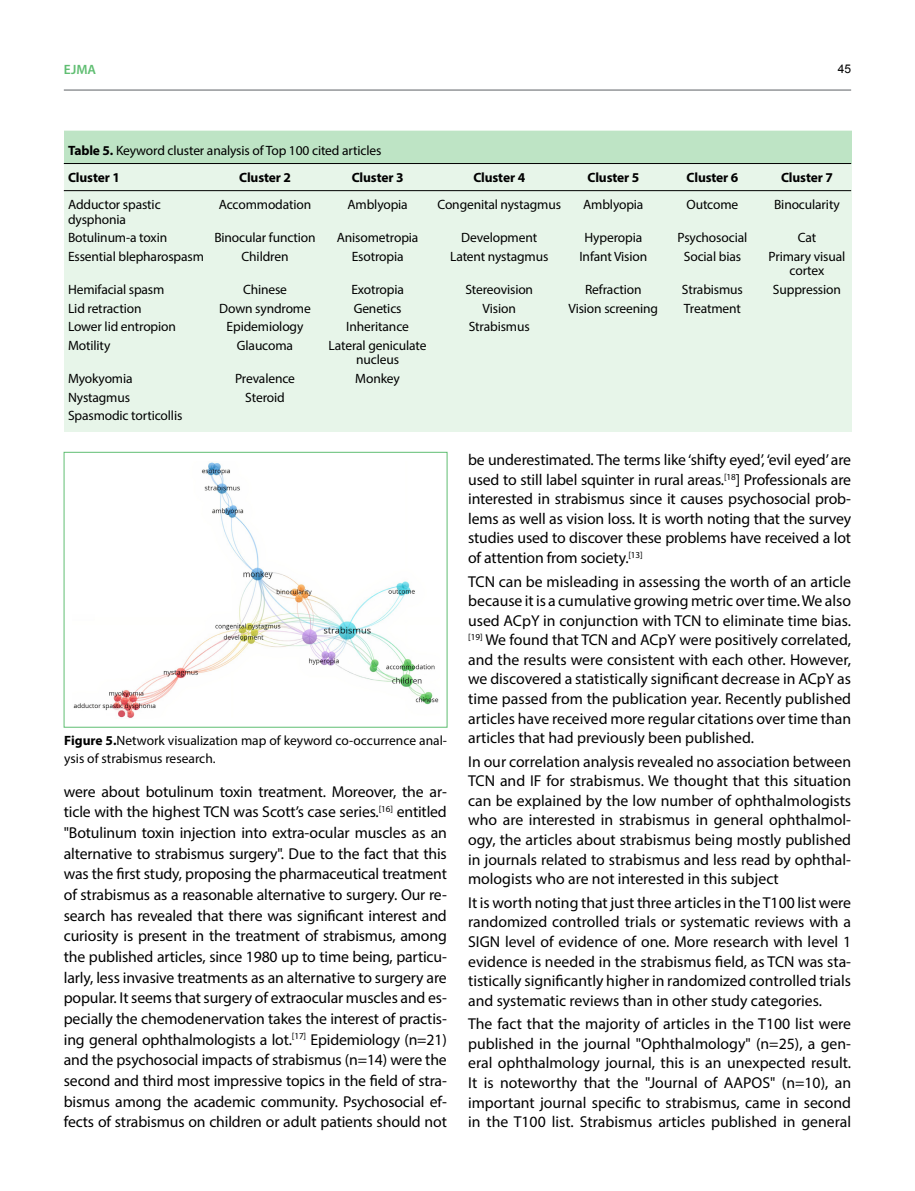
<style>
.page{position:relative;width:915px;height:1191px;background:#fff}
.page>*{position:absolute;margin:0;border:0;box-sizing:border-box;transform-origin:0 0}
.t1{font:15.75px/19.5px "Myriad Pro";color:#000;text-align:justify}
.t2{font:13.5px/14.4px "Myriad Pro";letter-spacing:-.01em;color:#000}
.t3{font:700 13.5px "Myriad Pro";letter-spacing:-.01em;color:#000}
.t4{font:600 13.5px "Myriad Pro";color:#60be72}
.t5{font:12px "Arial";color:#000}
.s1{font-weight:700}
</style>
<div class="page">
<hr style="left:64px;top:89px;width:786px;height:2px;background:#939598">
<div style="left:64px;top:131px;width:786px;height:301px;background:#e7f5e9"></div>
<div style="left:64px;top:131px;width:786px;height:32px;background:#bee4c5"></div>
<hr style="left:64px;top:163px;width:786px;height:1px;background:#000">
<hr style="left:64px;top:190px;width:786px;height:1px;background:#000">
<img style="left:73px;top:462px;width:366px;height:256px">
<p class="t4" style="left:64px;top:61px;width:34px">EJMA</p>
<p class="t5" style="left:837px;top:60px;width:15px">45</p>
<p class="t2" style="left:68px;top:136px;width:315px;line-height:27.2px"><span class="s1">Table 5.</span> Keyword cluster analysis of Top 100 cited articles<br><span class="s1">Cluster 1</span></p>
<p class="t3" style="left:239px;top:169px;width:53px">Cluster 2</p>
<p class="t3" style="left:351px;top:169px;width:53px">Cluster 3</p>
<p class="t3" style="left:473px;top:169px;width:53px">Cluster 4</p>
<p class="t3" style="left:587px;top:169px;width:53px">Cluster 5</p>
<p class="t3" style="left:686px;top:169px;width:53px">Cluster 6</p>
<p class="t3" style="left:780px;top:169px;width:53px">Cluster 7</p>
<p class="t2" style="left:68px;top:197px;width:94px">Adductor spastic</p>
<p class="t2" style="left:219px;top:197px;width:94px">Accommodation</p>
<p class="t2" style="left:347px;top:197px;width:62px">Amblyopia</p>
<p class="t2" style="left:437px;top:197px;width:125px">Congenital nystagmus</p>
<p class="t2" style="left:583px;top:197px;width:62px">Amblyopia</p>
<p class="t2" style="left:686px;top:197px;width:53px">Outcome</p>
<p class="t2" style="left:773px;top:197px;width:67px">Binocularity</p>
<p class="t2" style="left:68px;top:209px;width:101px;line-height:18.6px">dysphonia<br>Botulinum-a toxin</p>
<p class="t2" style="left:214px;top:230px;width:103px">Binocular function</p>
<p class="t2" style="left:337px;top:230px;width:83px">Anisometropia</p>
<p class="t2" style="left:461px;top:230px;width:77px">Development</p>
<p class="t2" style="left:584px;top:230px;width:59px">Hyperopia</p>
<p class="t2" style="left:677px;top:230px;width:71px">Psychosocial</p>
<p class="t2" style="left:797px;top:230px;width:20px">Cat</p>
<p class="t2" style="left:68px;top:249px;width:137px">Essential blepharospasm</p>
<p class="t2" style="left:241px;top:249px;width:48px">Children</p>
<p class="t2" style="left:351px;top:249px;width:53px">Esotropia</p>
<p class="t2" style="left:450px;top:249px;width:100px">Latent nystagmus</p>
<p class="t2" style="left:579px;top:249px;width:69px">Infant Vision</p>
<p class="t2" style="left:683px;top:249px;width:59px">Social bias</p>
<p class="t2" style="left:768px;top:249px;width:78px;text-align:center">Primary visual cortex</p>
<p class="t2" style="left:68px;top:282px;width:98px">Hemifacial spasm</p>
<p class="t2" style="left:243px;top:282px;width:46px">Chinese</p>
<p class="t2" style="left:351px;top:282px;width:54px">Exotropia</p>
<p class="t2" style="left:465px;top:282px;width:69px">Stereovision</p>
<p class="t2" style="left:585px;top:282px;width:58px">Refraction</p>
<p class="t2" style="left:681px;top:282px;width:62px">Strabismus</p>
<p class="t2" style="left:772px;top:282px;width:69px">Suppression</p>
<p class="t2" style="left:68px;top:301px;width:75px">Lid retraction</p>
<p class="t2" style="left:219px;top:301px;width:93px">Down syndrome</p>
<p class="t2" style="left:353px;top:301px;width:49px">Genetics</p>
<p class="t2" style="left:482px;top:301px;width:35px">Vision</p>
<p class="t2" style="left:568px;top:301px;width:91px">Vision screening</p>
<p class="t2" style="left:683px;top:301px;width:58px">Treatment</p>
<p class="t2" style="left:68px;top:319px;width:109px">Lower lid entropion</p>
<p class="t2" style="left:226px;top:319px;width:78px">Epidemiology</p>
<p class="t2" style="left:346px;top:319px;width:64px">Inheritance</p>
<p class="t2" style="left:468px;top:319px;width:62px">Strabismus</p>
<p class="t2" style="left:68px;top:338px;width:44px">Motility</p>
<p class="t2" style="left:237px;top:338px;width:58px">Glaucoma</p>
<p class="t2" style="left:328px;top:338px;width:99px;text-align:center">Lateral geniculate nucleus</p>
<p class="t2" style="left:68px;top:371px;width:66px">Myokyomia</p>
<p class="t2" style="left:235px;top:371px;width:61px">Prevalence</p>
<p class="t2" style="left:355px;top:371px;width:46px">Monkey</p>
<p class="t2" style="left:68px;top:390px;width:64px">Nystagmus</p>
<p class="t2" style="left:245px;top:390px;width:41px">Steroid</p>
<p class="t2" style="left:68px;top:408px;width:116px">Spasmodic torticollis</p>
<p class="t2" style="left:64px;top:731px;width:384px;line-height:18px"><span class="s1">Figure 5.</span>Network visualization map of keyword co-occurrence anal&shy;ysis of strabismus research.</p>
<p class="t1" style="left:64px;top:781px;width:384px;line-height:20.7px">were about botulinum toxin treatment. Moreover, the ar&shy;ticle with the highest TCN was Scott’s case series.<sup>[16]</sup> entitled "Botulinum toxin injection into extra-ocular muscles as an alternative to strabismus surgery". Due to the fact that this was the first study, proposing the pharmaceutical treatment of strabismus as a reasonable alternative to surgery. Our re&shy;search has revealed that there was significant interest and curiosity is present in the treatment of strabismus, among the published articles, since 1980 up to time being, particu&shy;larly, less invasive treatments as an alternative to surgery are popular. It seems that surgery of extraocular muscles and es&shy;pecially the chemodenervation takes the interest of practis&shy;ing general ophthalmologists a lot.<sup>[17]</sup> Epidemiology (n=21) and the psychosocial impacts of strabismus (n=14) were the second and third most impressive topics in the field of stra&shy;bismus among the academic community. Psychosocial ef&shy;fects of strabismus on children or adult patients should not</p>
<p class="t1" style="left:468px;top:450px;width:384px">be underestimated. The terms like ‘shifty eyed’, ‘evil eyed’ are used to still label squinter in rural areas.<sup>[18</sup>] Professionals are interested in strabismus since it causes psychosocial prob&shy;lems as well as vision loss. It is worth noting that the survey studies used to discover these problems have received a lot of attention from society.<sup>[13]</sup></p>
<p class="t1" style="left:468px;top:571px;width:384px">TCN can be misleading in assessing the worth of an article because it is a cumulative growing metric over time. We also used ACpY in conjunction with TCN to eliminate time bias. <sup>[19]</sup> We found that TCN and ACpY were positively correlated, and the results were consistent with each other. However, we discovered a statistically significant decrease in ACpY as time passed from the publication year. Recently published articles have received more regular citations over time than articles that had previously been published.</p>
<p class="t1" style="left:468px;top:751px;width:384px">In our correlation analysis revealed no association between TCN and IF for strabismus. We thought that this situation can be explained by the low number of ophthalmologists who are interested in strabismus in general ophthalmol&shy;ogy, the articles about strabismus being mostly published in journals related to strabismus and less read by ophthal&shy;mologists who are not interested in this subject</p>
<p class="t1" style="left:468px;top:892px;width:384px">It is worth noting that just three articles in the T100 list were randomized controlled trials or systematic reviews with a SIGN level of evidence of one. More research with level 1 evidence is needed in the strabismus field, as TCN was sta&shy;tistically significantly higher in randomized controlled trials and systematic reviews than in other study categories.</p>
<p class="t1" style="left:468px;top:1014px;width:384px">The fact that the majority of articles in the T100 list were published in the journal "Ophthalmology" (n=25), a gen&shy;eral ophthalmology journal, this is an unexpected result.<br>It is noteworthy that the "Journal of AAPOS" (n=10), an important journal specific to strabismus, came in second in the T100 list. Strabismus articles published in general</p>
</div>
